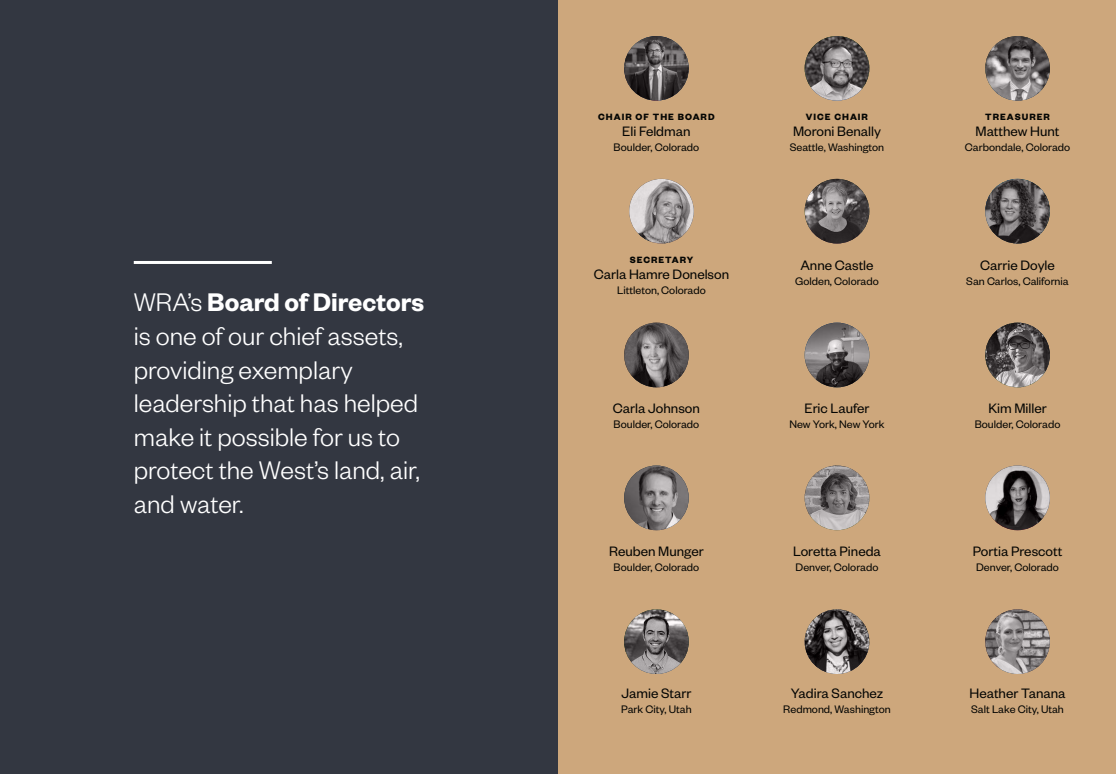
<style>
.page{position:relative;width:1116px;height:774px;background:#fff}
.page>*{position:absolute;margin:0;border:0;box-sizing:border-box;transform-origin:0 0}
.t1{font:300 28px/33.6px "Founders Grotesk";color:#fff}
.Board-_Name{font:15px "Founders Grotesk";color:#040503}
.Board-_Title{font:15px "Founders Grotesk";color:#040503}
.Board-_Location{font:12px "Founders Grotesk";color:#040503}
.Board-_Title-2{font:700 10px "Founders Grotesk";letter-spacing:.1em;color:#040503}
.s1{font-weight:600}
</style>
<div class="page">
<div style="left:0;top:0;width:558px;height:774px;background:#333741"></div>
<div style="left:558px;top:0;width:558px;height:774px;background:#cda77c"></div>
<svg style="left:624px;top:36px;width:65px;height:65px;background:#524e4f"></svg>
<svg style="left:624px;top:323px;width:65px;height:64px;background:#656061"></svg>
<svg style="left:624px;top:466px;width:65px;height:64px;background:#7a7677"></svg>
<svg style="left:624px;top:609px;width:65px;height:65px;background:#7a7676"></svg>
<svg style="left:629px;top:179px;width:65px;height:65px;background:#a7a3a3"></svg>
<svg style="left:805px;top:36px;width:64px;height:65px;background:#716d6e"></svg>
<svg style="left:805px;top:179px;width:64px;height:65px;background:#645f60"></svg>
<svg style="left:805px;top:323px;width:64px;height:64px;background:#6e6a6b"></svg>
<svg style="left:805px;top:466px;width:64px;height:64px;background:#8c8889"></svg>
<svg style="left:805px;top:609px;width:64px;height:65px;background:#625e5e"></svg>
<svg style="left:985px;top:36px;width:65px;height:65px;background:#7a7677"></svg>
<svg style="left:985px;top:179px;width:65px;height:65px;background:#575354"></svg>
<svg style="left:985px;top:323px;width:65px;height:64px;background:#676364"></svg>
<svg style="left:985px;top:466px;width:65px;height:64px;background:#6c6869"></svg>
<svg style="left:985px;top:609px;width:65px;height:65px;background:#938e8f"></svg>
<hr style="left:134px;top:261px;width:138px;height:3px;background:#fff">
<p class="t1" style="left:134px;top:284px;width:292px">WRA’s <span class="s1">Board of Directors </span>is one of our chief assets, providing exemplary leadership that has helped make it possible for us to protect the West’s land, air, and water.</p>
<p class="Board-_Title-2" style="left:598px;top:111px;width:118px">CHAIR OF THE BOARD</p>
<p class="Board-_Name" style="left:622px;top:123px;width:70px">Eli Feldman</p>
<p class="Board-_Location" style="left:614px;top:140px;width:87px">Boulder, Colorado</p>
<p class="Board-_Title-2" style="left:806px;top:111px;width:64px">VICE CHAIR</p>
<p class="Board-_Name" style="left:793px;top:123px;width:89px">Moroni Benally</p>
<p class="Board-_Location" style="left:790px;top:140px;width:96px">Seattle, Washington</p>
<p class="Board-_Title-2" style="left:985px;top:111px;width:66px">TREASURER</p>
<p class="Board-_Name" style="left:976px;top:123px;width:85px">Matthew Hunt</p>
<p class="Board-_Location" style="left:965px;top:140px;width:107px">Carbondale, Colorado</p>
<p class="Board-_Title-2" style="left:630px;top:254px;width:65px">SECRETARY</p>
<p class="Board-_Name" style="left:594px;top:265px;width:137px">Carla Hamre Donelson</p>
<p class="Board-_Location" style="left:617px;top:283px;width:90px">Littleton, Colorado</p>
<p class="Board-_Title" style="left:800px;top:256px;width:75px">Anne Castle</p>
<p class="Board-_Location" style="left:795px;top:273px;width:85px">Golden, Colorado</p>
<p class="Board-_Name" style="left:980px;top:256px;width:76px">Carrie Doyle</p>
<p class="Board-_Location" style="left:966px;top:273px;width:104px">San Carlos, California</p>
<p class="Board-_Name" style="left:613px;top:399px;width:88px">Carla Johnson</p>
<p class="Board-_Location" style="left:614px;top:417px;width:87px">Boulder, Colorado</p>
<p class="Board-_Name" style="left:804px;top:399px;width:67px">Eric Laufer</p>
<p class="Board-_Location" style="left:789px;top:417px;width:97px">New York, New York</p>
<p class="Board-_Name" style="left:988px;top:399px;width:60px">Kim Miller</p>
<p class="Board-_Location" style="left:975px;top:417px;width:87px">Boulder, Colorado</p>
<p class="Board-_Name" style="left:609px;top:542px;width:96px">Reuben Munger</p>
<p class="Board-_Location" style="left:614px;top:560px;width:87px">Boulder, Colorado</p>
<p class="Board-_Name" style="left:793px;top:542px;width:89px">Loretta Pineda</p>
<p class="Board-_Location" style="left:796px;top:560px;width:84px">Denver, Colorado</p>
<p class="Board-_Name" style="left:973px;top:542px;width:91px">Portia Prescott</p>
<p class="Board-_Location" style="left:976px;top:560px;width:84px">Denver, Colorado</p>
<p class="Board-_Name" style="left:622px;top:684px;width:71px">Jamie Starr</p>
<p class="Board-_Location" style="left:621px;top:702px;width:72px">Park City, Utah</p>
<p class="Board-_Name" style="left:791px;top:684px;width:94px">Yadira Sanchez</p>
<p class="Board-_Location" style="left:783px;top:702px;width:109px">Redmond, Washington</p>
<p class="Board-_Name" style="left:970px;top:684px;width:97px">Heather Tanana</p>
<p class="Board-_Location" style="left:971px;top:702px;width:94px">Salt Lake City, Utah</p>
</div>
